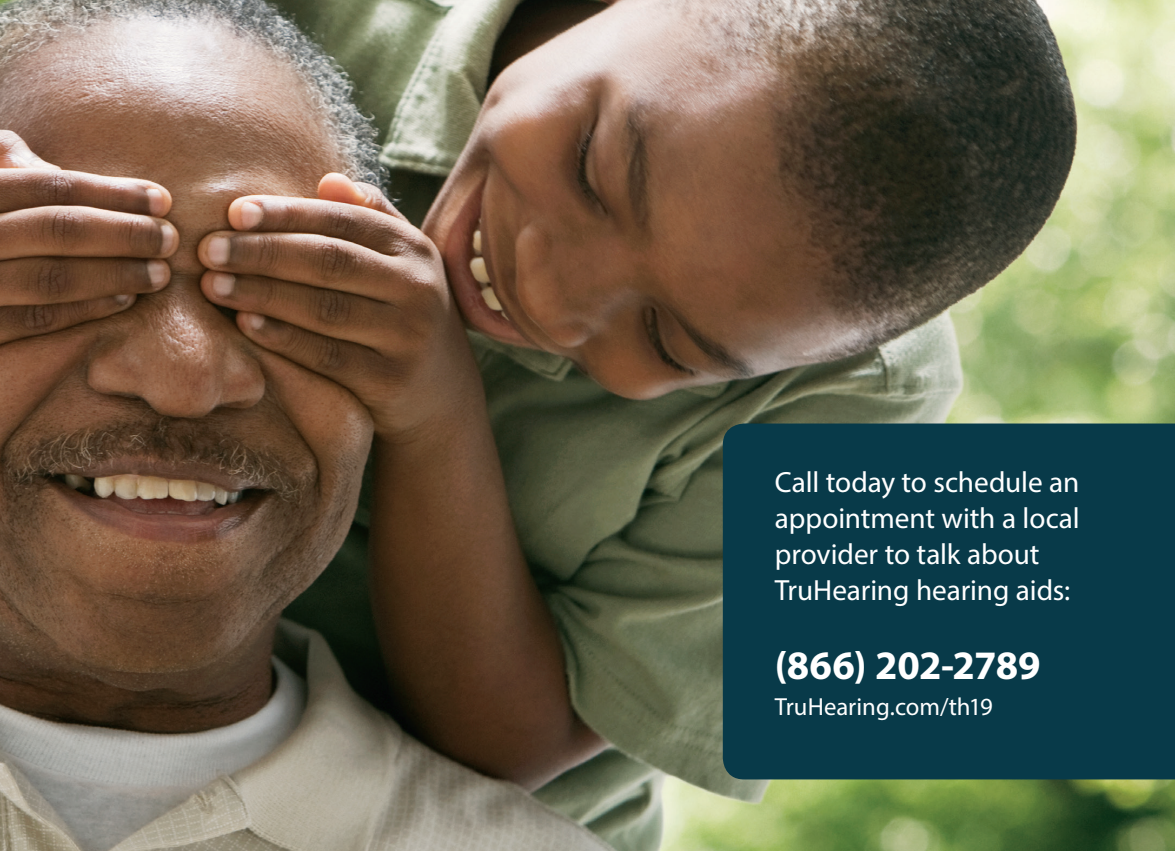
<style>
.page{position:relative;width:1175px;height:851px;background:#fff}
.page>*{position:absolute;margin:0;border:0;box-sizing:border-box;transform-origin:0 0}
.t1{font:700 40.5px "Myriad Pro";letter-spacing:-.005em;color:#fff}
.t2{font:29.25px/36px "Myriad Pro";letter-spacing:-.005em;color:#fff}
.t3{font:24.75px "Myriad Pro";color:#fff}
</style>
<div class="page">
<img style="left:0;top:0;width:1174px;height:850px">
<div style="left:723px;top:423px;width:451px;height:356px;background:#083a49"></div>
<p class="t2" style="left:775px;top:464px;width:306px">Call today to schedule an appointment with a local provider to talk about<br>TruHearing hearing aids:</p>
<p class="t1" style="left:775px;top:638px;width:267px">(866) 202-2789</p>
<p class="t3" style="left:775px;top:691px;width:219px">TruHearing.com/th19</p>
</div>
